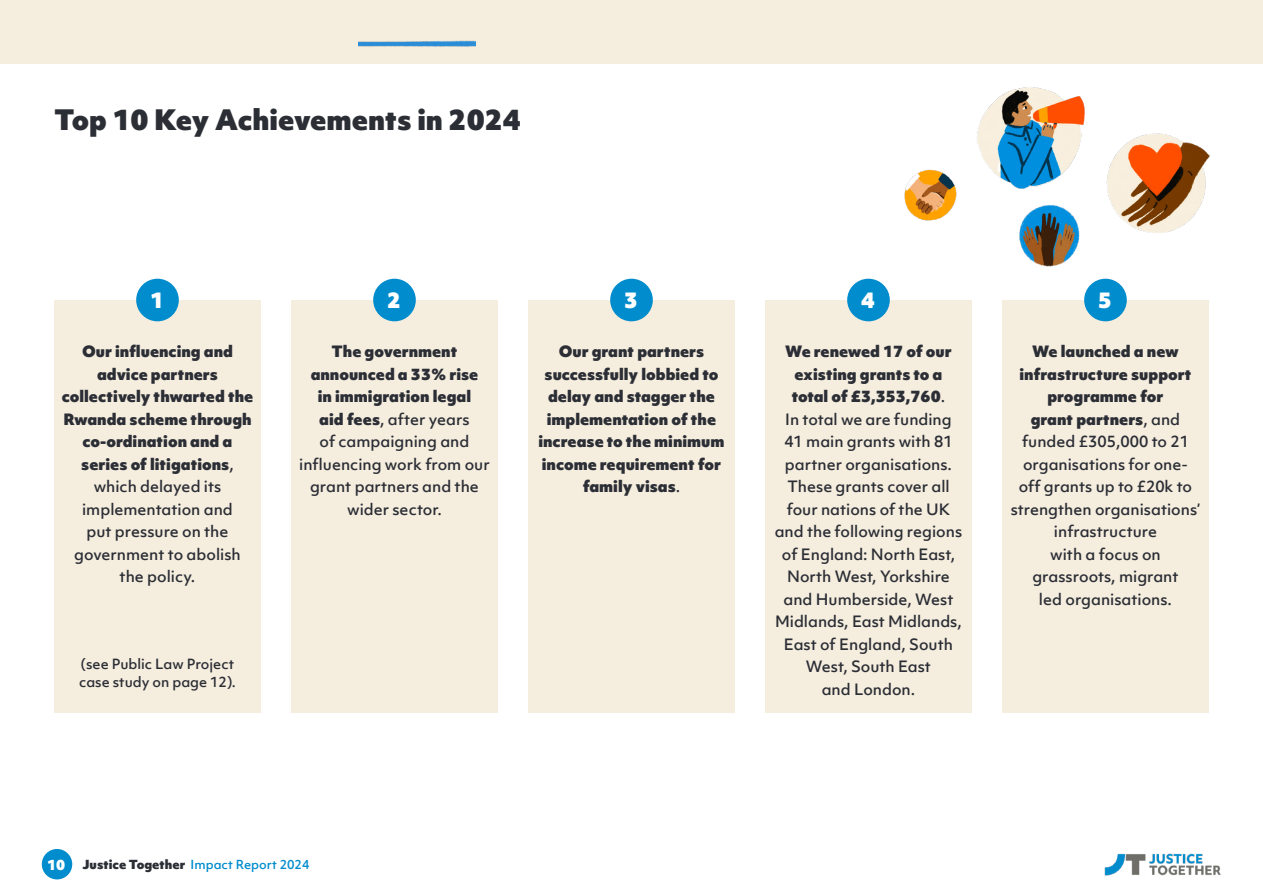
<style>
.page{position:relative;width:1263px;height:893px;background:#fff}
.page>*{position:absolute;margin:0;border:0;box-sizing:border-box;transform-origin:0 0}
.t1{font:900 27px "Objektiv Mk 1";color:#2c2e35}
.t2{font:900 20.55px "Objektiv Mk 1";color:#fff}
.t3{font:500 15px/22.5px "Objektiv Mk 1";color:#2c2e35;text-align:center}
.t4{font:900 15px/22.5px "Objektiv Mk 1";color:#2c2e35;text-align:center}
.t5{font:500 13.5px/18px "Objektiv Mk 1";color:#2c2e35}
.t6{font:900 13.5px "Objektiv Mk 1";color:#fff}
.t7{font:500 12px "Objektiv Mk 1";color:#008ccd}
.s1{font-weight:500}
.s2{font-weight:900}
.s3{font-weight:900;color:#2c2e35}
</style>
<div class="page">
<div style="left:42px;top:849px;width:30px;height:30px;background:#008ccd;border-radius:50%"></div>
<img style="left:1104px;top:853px;width:117px;height:22px">
<div style="left:54px;top:300px;width:207px;height:413px;background:#f5eedf"></div>
<div style="left:291px;top:300px;width:207px;height:413px;background:#f5eedf"></div>
<div style="left:528px;top:300px;width:207px;height:413px;background:#f5eedf"></div>
<div style="left:765px;top:300px;width:207px;height:413px;background:#f5eedf"></div>
<div style="left:1002px;top:300px;width:207px;height:413px;background:#f5eedf"></div>
<div style="left:136px;top:279px;width:43px;height:42px;background:#008ccd;border-radius:50%"></div>
<div style="left:373px;top:279px;width:43px;height:42px;background:#008ccd;border-radius:50%"></div>
<div style="left:610px;top:279px;width:43px;height:42px;background:#008ccd;border-radius:50%"></div>
<div style="left:847px;top:279px;width:43px;height:42px;background:#008ccd;border-radius:50%"></div>
<div style="left:1084px;top:279px;width:43px;height:42px;background:#008ccd;border-radius:50%"></div>
<div style="left:0;top:0;width:1263px;height:63px;background:#f5eedf"></div>
<img style="left:358px;top:41px;width:118px;height:6px">
<img style="left:976px;top:87px;width:112px;height:102px">
<img style="left:1106px;top:133px;width:104px;height:100px">
<img style="left:1019px;top:205px;width:61px;height:62px">
<img style="left:904px;top:169px;width:53px;height:52px">
<h1 class="t1" style="left:54px;top:100px;width:468px">Top 10 Key Achievements in 2024</h1>
<h2 class="t2" style="left:150px;top:286px;width:15px">1</h2>
<h2 class="t2" style="left:387px;top:286px;width:15px">2</h2>
<h2 class="t2" style="left:624px;top:286px;width:15px">3</h2>
<h2 class="t2" style="left:861px;top:286px;width:15px">4</h2>
<h2 class="t2" style="left:1098px;top:286px;width:15px">5</h2>
<p class="t4" style="left:62px;top:340px;width:193px">Our influencing and advice partners collectively thwarted the<br>Rwanda scheme through co-ordination and a series of litigations<span class="s1">, which delayed its implementation and<br>put pressure on the government to abolish the policy.</span></p>
<p class="t5" style="left:79px;top:655px;width:158px">(see Public Law Project case study on page 12).</p>
<p class="t3" style="left:299px;top:340px;width:192px"><span class="s2">The government announced a 33% rise<br>in immigration legal<br>aid fees</span>, after years<br>of campaigning and influencing work from our grant partners and the wider sector.</p>
<p class="t4" style="left:538px;top:340px;width:188px">Our grant partners successfully lobbied to delay and stagger the implementation of the increase to the minimum income requirement for family visas<span class="s1">.</span></p>
<p class="t3" style="left:775px;top:340px;width:189px"><span class="s2">We renewed 17 of our existing grants to a total of £3,353,760</span>.<br>In total we are funding<br>41 main grants with 81 partner organisations.<br>These grants cover all four nations of the UK and the following regions of England: North East,<br>North West, Yorkshire and Humberside, West<br>Midlands, East Midlands,<br>East of England, South<br>West, South East<br>and London.</p>
<p class="t3" style="left:1011px;top:340px;width:191px"><span class="s2">We launched a new infrastructure support programme for<br>grant partners</span>, and funded £305,000 to 21 organisations for one&shy;off grants up to £20k to strengthen organisations’ infrastructure<br>with a focus on grassroots, migrant<br>led organisations.</p>
<p class="t6" style="left:47px;top:855px;width:20px">10</p>
<p class="t7" style="left:82px;top:856px;width:228px"><span class="s3">Justice Together</span> Impact Report 2024</p>
</div>
